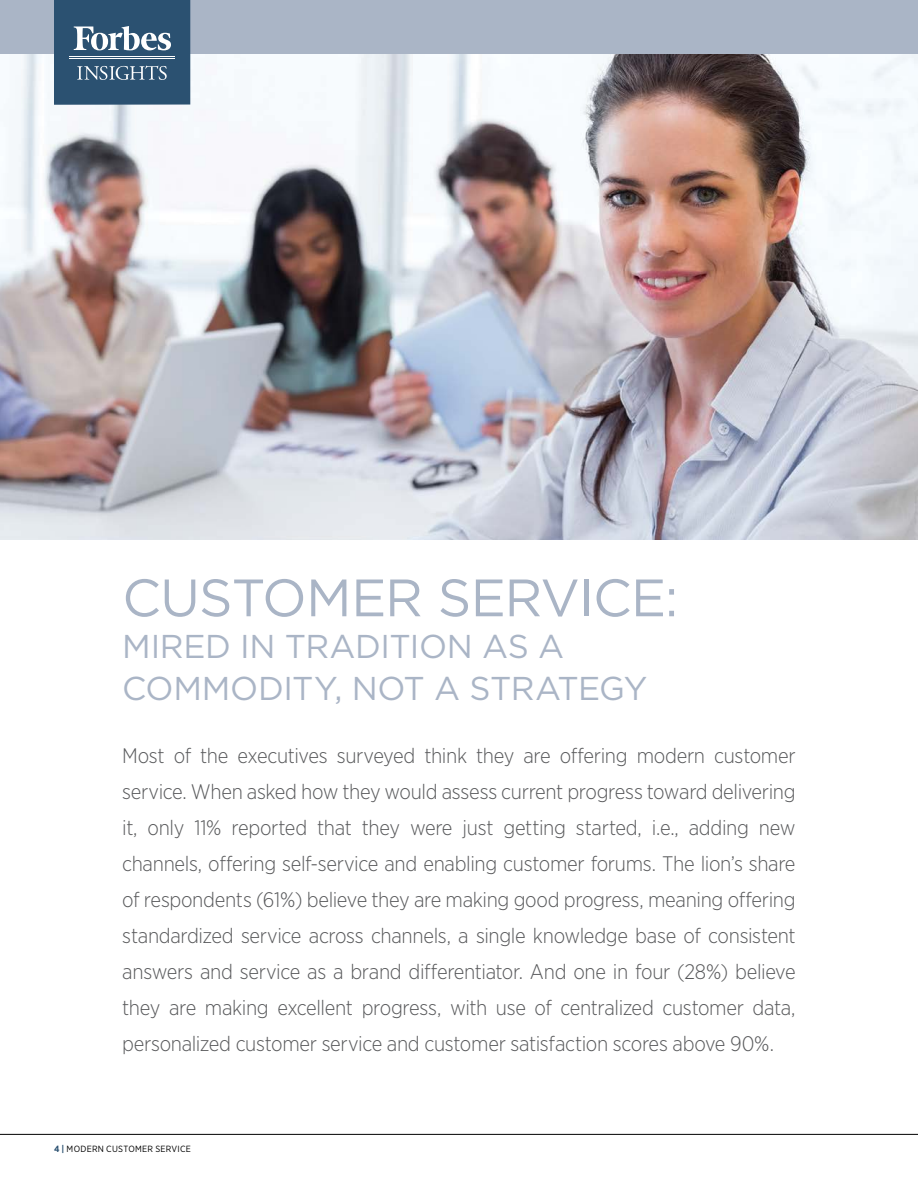
<style>
.page{position:relative;width:918px;height:1188px;background:#fff}
.page>*{position:absolute;margin:0;border:0;box-sizing:border-box;transform-origin:0 0}
.t1{font:52.5px "Gotham";color:#aab5c6}
.t2{font:33px "Gotham";letter-spacing:-.01em;color:#aab5c6}
.t3{font:300 21px/36px "Gotham Narrow";letter-spacing:-.015em;color:#58595b;text-align:justify}
.t4{font:9px "Gotham Narrow";letter-spacing:.03em;color:#000}
.s1{font-weight:700;color:#2b5171}
</style>
<div class="page">
<hr style="left:0;top:1134px;width:918px;height:1px;background:#000">
<div style="left:0;top:0;width:918px;height:105px;background:#aab5c6"></div>
<img style="left:0;top:54px;width:918px;height:486px">
<div style="left:54px;top:0;width:136px;height:105px;background:#2b5171"></div>
<svg style="left:74px;top:26px;width:97px;height:24px"></svg>
<hr style="left:69px;top:56px;width:106px;height:1px;background:#fff">
<hr style="left:69px;top:58px;width:106px;height:1px;background:#fff">
<svg style="left:77px;top:66px;width:90px;height:14px"></svg>
<h1 class="t1" style="left:122px;top:564px;width:74px">CUSTO</h1>
<h1 class="t1" style="left:306px;top:564px;width:163px">MER SERVI</h1>
<h1 class="t1" style="left:593px;top:564px;width:87px">CE:</h1>
<h2 class="t2" style="left:122px;top:625px;width:49px">MIRED</h2>
<h2 class="t2" style="left:240px;top:625px;width:135px">IN TRADITION</h2>
<h2 class="t2" style="left:482px;top:625px;width:84px">AS A</h2>
<h2 class="t2" style="left:122px;top:667px;width:130px">COMMODITY</h2>
<h2 class="t2" style="left:334px;top:667px;width:42px">, NOT</h2>
<h2 class="t2" style="left:434px;top:667px;width:57px">A STR</h2>
<h2 class="t2" style="left:535px;top:667px;width:46px">ATEGY</h2>
<p class="t3" style="left:122px;top:737px;width:675px">Most of the executives surveyed think they are offering modern customer service. When asked how they would assess current progress toward delivering it, only 11% reported that they were just getting started, i.e., adding new channels, offering self-service and enabling customer forums. The lion’s share of respondents (61%) believe they are making good progress, meaning offering standardized service across channels, a single knowledge base of consistent answers and service as a brand differentiator. And one in four (28%) believe they are making excellent progress, with use of centralized customer data, personalized customer service and customer satisfaction scores above 90%.</p>
<p class="t4" style="left:54px;top:1143px;width:138px"><span class="s1">4 |</span> MODERN CUSTOM ER SERVICE</p>
</div>
